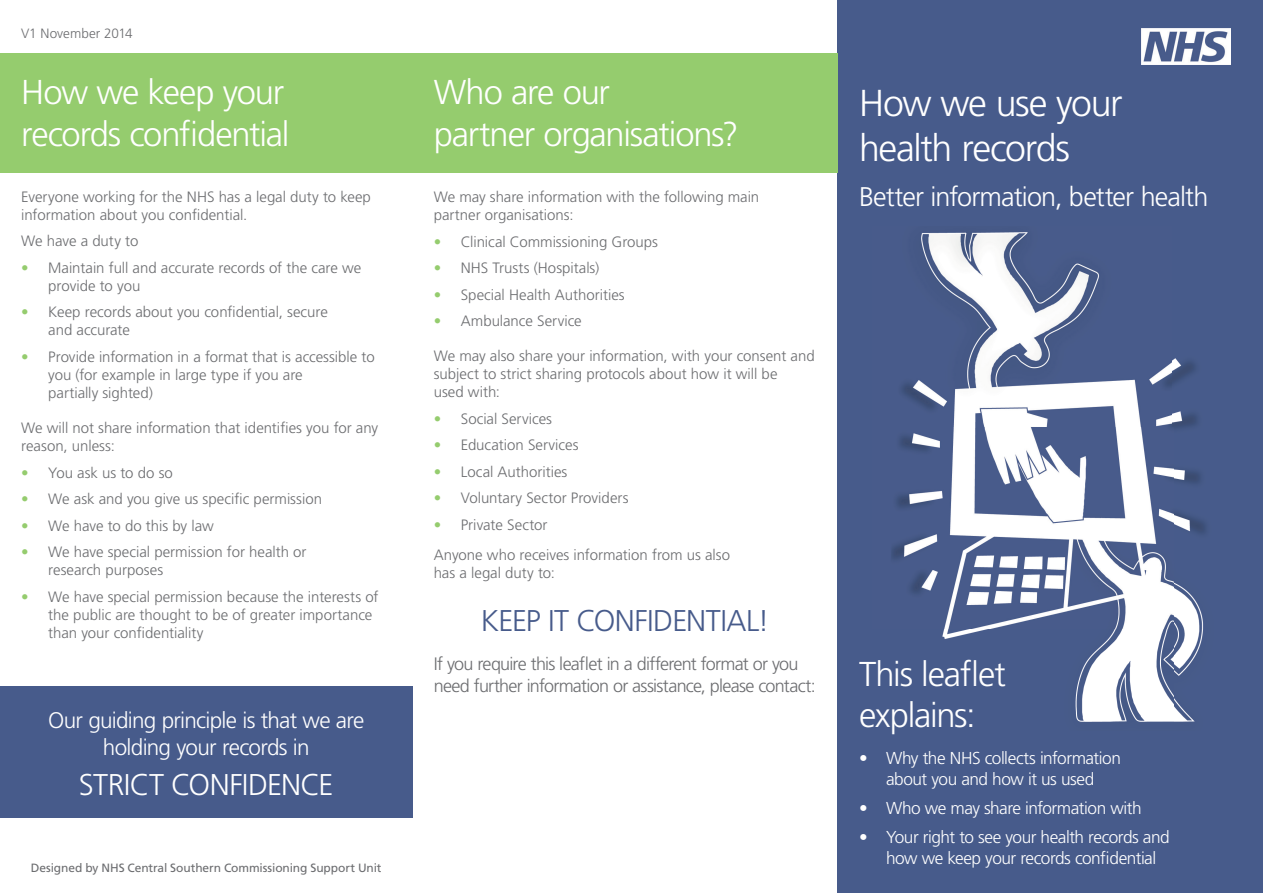
<style>
.page{position:relative;width:1263px;height:893px;background:#fff}
.page>*{position:absolute;margin:0;border:0;box-sizing:border-box;transform-origin:0 0}
.t1{font:300 37.5px/45px "Frutiger LT Std";letter-spacing:-.035em;color:#fff}
.t2{font:300 34.5px/41.4px "Frutiger LT Std";letter-spacing:-.035em;color:#fff}
.t3{font:300 30px "Frutiger LT Std";letter-spacing:-.015em;color:#475b8b}
.t4{font:300 30px "Frutiger LT Std";letter-spacing:-.02em;color:#fff}
.t5{font:300 27px "Frutiger LT Std";letter-spacing:-.03em;color:#fff}
.t6{font:300 22.5px/27px "Frutiger LT Std";letter-spacing:-.035em;color:#fff;text-align:center}
.t7{font:300 18px/21.6px "Frutiger LT Std";letter-spacing:-.04em;color:#6c6d70}
.t8{font:300 17.25px/20.7px "Frutiger LT Std";letter-spacing:-.03em;color:#fff;text-align:center}
.t9{font:300 15px/18px "Frutiger LT Std";color:#6c6d70}
.t10{font:300 13.5px "Frutiger LT Std";color:#6c6d70}
.t11{font:12px "Frutiger LT Std";letter-spacing:-.005em;color:#6c6d70}
.s1{color:#95cc6e}
</style>
<div class="page">
<div style="left:0;top:686px;width:412px;height:131px;background:#475b8b"></div>
<div style="left:838px;top:0;width:425px;height:893px;background:#475b8b"></div>
<img style="left:891px;top:232px;width:315px;height:490px">
<div style="left:0;top:53px;width:838px;height:120px;background:#95cc6e"></div>
<img style="left:1141px;top:28px;width:89px;height:36px">
<p class="t10" style="left:21px;top:25px;width:113px">V1 November 2014</p>
<h2 class="t2" style="left:21px;top:72px;width:270px">How we keep your records confidential</h2>
<p class="t9" style="left:21px;top:188px;width:351px">Everyone working for the NHS has a legal duty to keep information about you confidential.</p>
<p class="t9" style="left:21px;top:232px;width:119px">We have a duty to</p>
<p class="t9" style="left:48px;top:259px;width:315px;text-indent:-27px"><span class="s1">•</span> Maintain full and accurate records of the care we provide to you</p>
<p class="t9" style="left:48px;top:303px;width:281px;text-indent:-27px"><span class="s1">•</span> Keep records about you confidential, secure and accurate</p>
<p class="t9" style="left:48px;top:348px;width:328px;text-indent:-27px"><span class="s1">•</span> Provide information in a format that is accessible to you (for example in large type if you are<br>partially sighted)</p>
<p class="t9" style="left:21px;top:419px;width:358px">We will not share information that identifies you for any reason, unless:</p>
<p class="t9" style="left:21px;top:464px;width:153px"><span class="s1">•</span> You ask us to do so</p>
<p class="t9" style="left:21px;top:490px;width:302px"><span class="s1">•</span> We ask and you give us specific permission</p>
<p class="t9" style="left:21px;top:517px;width:194px"><span class="s1">•</span> We have to do this by law</p>
<p class="t9" style="left:48px;top:543px;width:260px;text-indent:-27px"><span class="s1">•</span> We have special permission for health or research purposes</p>
<p class="t9" style="left:48px;top:588px;width:332px;text-indent:-27px"><span class="s1">•</span> We have special permission because the interests of the public are thought to be of greater importance than your confidentiality</p>
<h3 class="t6" style="left:48px;top:707px;width:318px">Our guiding principle is that we are holding your records in</h3>
<h3 class="t4" style="left:79px;top:768px;width:256px">STRICT CONFIDENCE</h3>
<p class="t11" style="left:31px;top:861px;width:352px">Designed by NHS Central Southern Commissioning Support Unit</p>
<h2 class="t2" style="left:434px;top:72px;width:307px">Who are our<br>partner organisations?</h2>
<p class="t9" style="left:434px;top:188px;width:327px">We may share information with the following main partner organisations:</p>
<p class="t9" style="left:434px;top:233px;width:226px"><span class="s1">•</span> Clinical Commissioning Groups</p>
<p class="t9" style="left:434px;top:259px;width:167px"><span class="s1">•</span> NHS Trusts (Hospitals)</p>
<p class="t9" style="left:434px;top:286px;width:193px"><span class="s1">•</span> Special Health Authorities</p>
<p class="t9" style="left:434px;top:312px;width:149px"><span class="s1">•</span> Ambulance Service</p>
<p class="t9" style="left:434px;top:347px;width:382px">We may also share your information, with your consent and subject to strict sharing protocols about how it will be<br>used with:</p>
<p class="t9" style="left:434px;top:410px;width:120px"><span class="s1">•</span> Social Services</p>
<p class="t9" style="left:434px;top:436px;width:146px"><span class="s1">•</span> Education Services</p>
<p class="t9" style="left:434px;top:463px;width:135px"><span class="s1">•</span> Local Authorities</p>
<p class="t9" style="left:434px;top:489px;width:196px"><span class="s1">•</span> Voluntary Sector Providers</p>
<p class="t9" style="left:434px;top:509px;width:298px;line-height:30.8px"><span class="s1">•</span> Private Sector<br>Anyone who receives information from us also</p>
<p class="t9" style="left:434px;top:564px;width:123px">has a legal duty to:</p>
<h3 class="t3" style="left:481px;top:604px;width:290px">KEEP IT CONFIDENTIAL!</h3>
<p class="t7" style="left:434px;top:654px;width:383px">If you require this leaflet in a different format or you need further information or assistance, please contact:</p>
<h1 class="t1" style="left:859px;top:81px;width:265px">How we use your health records</h1>
<h3 class="t5" style="left:859px;top:182px;width:351px">Better information, better health</h3>
<h2 class="t2" style="left:859px;top:654px;width:148px">This leaflet explains:</h2>
<p class="t8" style="left:859px;top:748px;width:264px">• Why the NHS collects information about you and how it us used</p>
<p class="t8" style="left:859px;top:798px;width:284px">• Who we may share information with</p>
<p class="t8" style="left:886px;top:827px;width:285px;text-align:left;text-indent:-27px">• Your right to see your health records and how we keep your records confidential</p>
</div>
